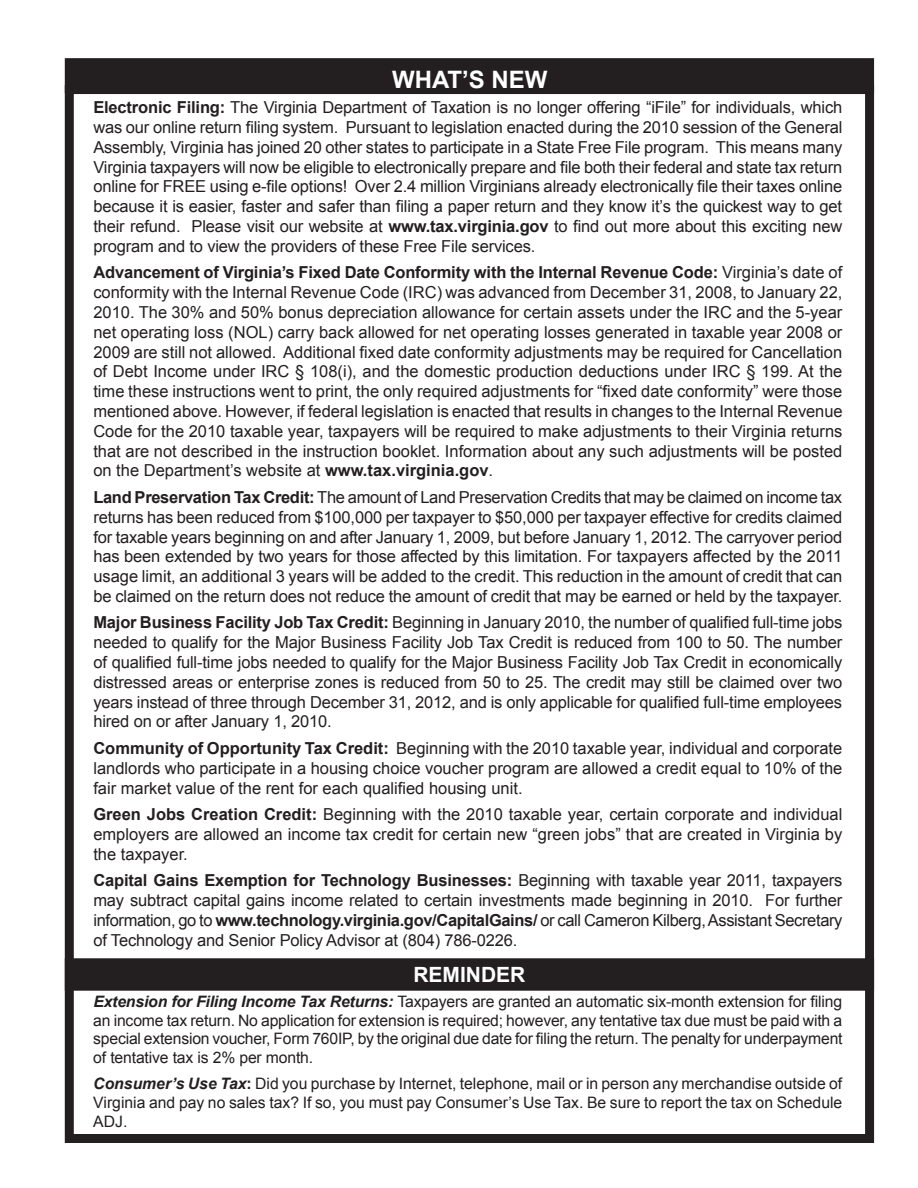
<style>
.page{position:relative;width:918px;height:1188px;background:#fff}
.page>*{position:absolute;margin:0;border:0;box-sizing:border-box;transform-origin:0 0}
.t1{font:700 24px "Arial";color:#fff}
.t2{font:700 21px "Arial";color:#fff}
.t3{font:16.5px/19.8px "Arial";letter-spacing:-.01em;color:#231f20;text-align:justify}
.t4{font:15.75px/18.9px "Arial";letter-spacing:-.01em;color:#231f20;text-align:justify}
.s1{font-weight:700}
.s2{font-weight:700;font-style:italic}
</style>
<div class="page">
<div style="left:65px;top:85px;width:809px;height:1058px;border:9px solid #231f20"></div>
<div style="left:66px;top:59px;width:807px;height:33px;background:#231f20"></div>
<div style="left:65px;top:58px;width:809px;height:35px;border:2px solid #231f20"></div>
<div style="left:66px;top:959px;width:807px;height:31px;background:#231f20"></div>
<div style="left:65px;top:958px;width:809px;height:33px;border:2px solid #231f20"></div>
<h1 class="t1" style="left:392px;top:64px;width:153px">What’s New</h1>
<p class="t3" style="left:93px;top:98px;width:751px"><span class="s1">Electronic Filing:</span> The Virginia Department of Taxation is no longer offering “iFile” for individuals, which was our online return filing system. Pursuant to legislation enacted during the 2010 session of the General Assembly, Virginia has joined 20 other states to participate in a State Free File program. This means many Virginia taxpayers will now be eligible to electronically prepare and file both their federal and state tax return online for FREE using e-file options! Over 2.4 million Virginians already electronically file their taxes online because it is easier, faster and safer than filing a paper return and they know it’s the quickest way to get their refund. Please visit our website at <span class="s1">www.tax.virginia.gov</span> to find out more about this exciting new program and to view the providers of these Free File services.</p>
<p class="t3" style="left:93px;top:263px;width:751px"><span class="s1">Advancement of Virginia’s Fixed Date Conformity with the Internal Revenue Code:</span> Virginia’s date of conformity with the Internal Revenue Code (IRC) was advanced from December 31, 2008, to January 22, 2010. The 30% and 50% bonus depreciation allowance for certain assets under the IRC and the 5-year net operating loss (NOL) carry back allowed for net operating losses generated in taxable year 2008 or 2009 are still not allowed. Additional fixed date conformity adjustments may be required for Cancellation of Debt Income under IRC § 108(i), and the domestic production deductions under IRC § 199. At the time these instructions went to print, the only required adjustments for “fixed date conformity” were those mentioned above. However, if federal legislation is enacted that results in changes to the Internal Revenue Code for the 2010 taxable year, taxpayers will be required to make adjustments to their Virginia returns that are not described in the instruction booklet. Information about any such adjustments will be posted on the Department’s website at <span class="s1">www.tax.virginia.gov</span>.</p>
<p class="t3" style="left:93px;top:487px;width:751px"><span class="s1">Land Preservation Tax Credit:</span> The amount of Land Preservation Credits that may be claimed on income tax returns has been reduced from $100,000 per taxpayer to $50,000 per taxpayer effective for credits claimed for taxable years beginning on and after January 1, 2009, but before January 1, 2012. The carryover period has been extended by two years for those affected by this limitation. For taxpayers affected by the 2011 usage limit, an additional 3 years will be added to the credit. This reduction in the amount of credit that can be claimed on the return does not reduce the amount of credit that may be earned or held by the taxpayer.</p>
<p class="t3" style="left:93px;top:613px;width:750px"><span class="s1">Major Business Facility Job Tax Credit:</span> Beginning in January 2010, the number of qualified full-time jobs needed to qualify for the Major Business Facility Job Tax Credit is reduced from 100 to 50. The number of qualified full-time jobs needed to qualify for the Major Business Facility Job Tax Credit in economically distressed areas or enterprise zones is reduced from 50 to 25. The credit may still be claimed over two years instead of three through December 31, 2012, and is only applicable for qualified full-time employees hired on or after January 1, 2010.</p>
<p class="t3" style="left:93px;top:738px;width:751px"><span class="s1">Community of Opportunity Tax Credit:</span> Beginning with the 2010 taxable year, individual and corporate landlords who participate in a housing choice voucher program are allowed a credit equal to 10% of the fair market value of the rent for each qualified housing unit.</p>
<p class="t3" style="left:93px;top:805px;width:751px"><span class="s1">Green Jobs Creation Credit:</span> Beginning with the 2010 taxable year, certain corporate and individual employers are allowed an income tax credit for certain new “green jobs” that are created in Virginia by the taxpayer.</p>
<p class="t3" style="left:93px;top:871px;width:751px"><span class="s1">Capital Gains Exemption for Technology Businesses:</span> Beginning with taxable year 2011, taxpayers may subtract capital gains income related to certain investments made beginning in 2010. For further information, go to <span class="s1">www.technology.virginia.gov/CapitalGains/</span> or call Cameron Kilberg, Assistant Secretary of Technology and Senior Policy Advisor at (804) 786-0226.</p>
<p class="t2" style="left:413px;top:961px;width:113px">REMINDER</p>
<p class="t4" style="left:93px;top:992px;width:751px"><span class="s2">Extension for Filing Income Tax Returns:</span> Taxpayers are granted an automatic six-month extension for filing an income tax return. No application for extension is required; however, any tentative tax due must be paid with a special extension voucher, Form 760IP, by the original due date for filing the return. The penalty for underpayment of tentative tax is 2% per month.</p>
<p class="t4" style="left:93px;top:1074px;width:751px"><span class="s2">Consumer’s Use Tax</span><span class="s1">:</span> Did you purchase by Internet, telephone, mail or in person any merchandise outside of Virginia and pay no sales tax? If so, you must pay Consumer’s Use Tax. Be sure to report the tax on Schedule ADJ.</p>
</div>
